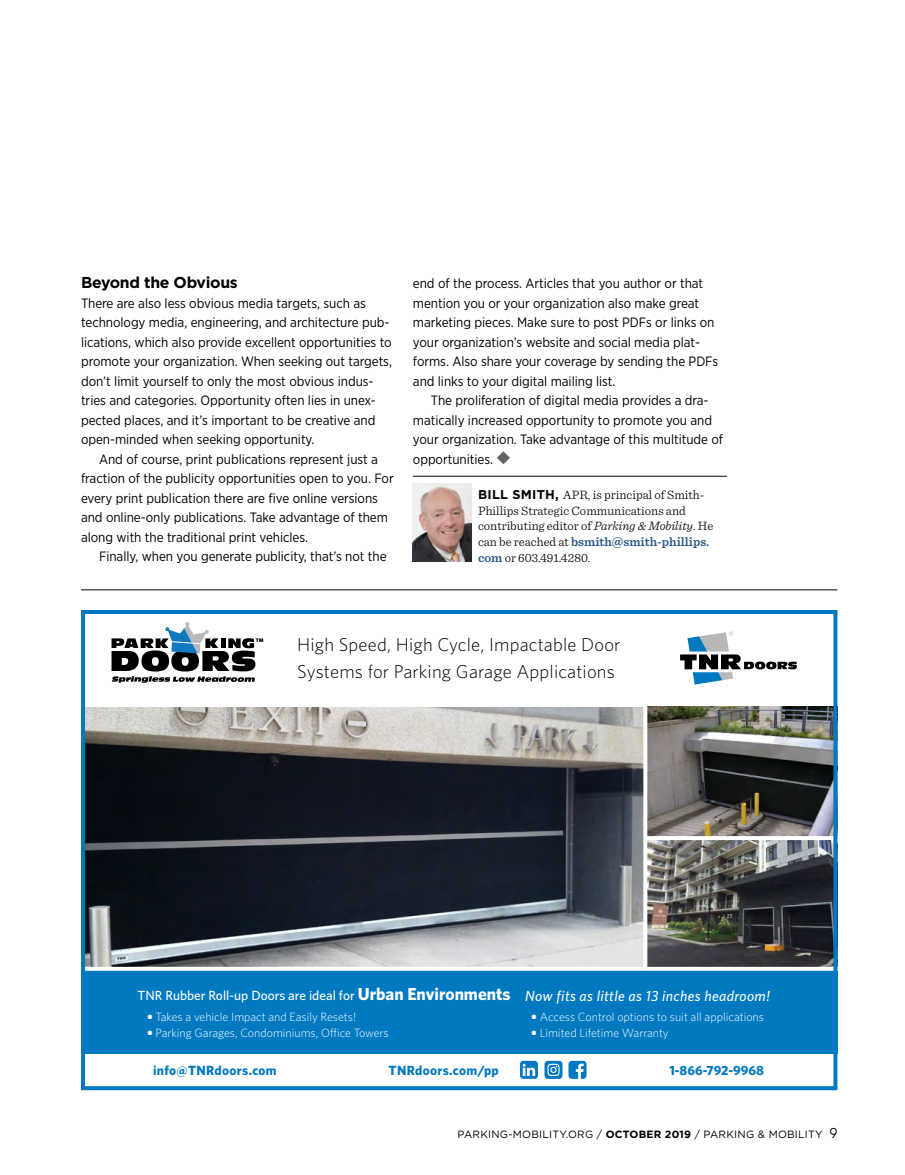
<style>
.page{position:relative;width:905px;height:1175px;background:#fff}
.page>*{position:absolute;margin:0;border:0;box-sizing:border-box;transform-origin:0 0}
.t1{font:300 18.6px/26.7px "Whitney";letter-spacing:.01em;color:#000}
.Subhead{font:700 15.75px "Gotham";letter-spacing:-.02em;color:#000}
.t2{font:italic 500 14.7px "Whitney";letter-spacing:.025em;color:#fff}
.Department_Text{font:13.5px/19.5px "Gotham Narrow";letter-spacing:-.005em;color:#000}
.Department_Text_NI{font:13.5px/19.5px "Gotham Narrow";letter-spacing:-.005em;color:#000}
.t3{font:700 13.35px "Whitney";letter-spacing:.025em;color:#0079c1}
.t4{font:700 13.35px "Whitney";color:#0079c1}
.Biography{font:300 12.75px/15.8px "Sentinel";color:#000}
.t5{font:300 12px "Whitney";color:#fff}
.t6{font:10.5px "Gotham";letter-spacing:.02em;color:#000}
.s1{color:#636466}
.s2{font-family:"Gotham";font-weight:700}
.s3{font-style:italic}
.s4{font-weight:600;color:#285886}
.s5{font-style:normal;font-size:13.35px}
.s6{font-weight:700;font-style:normal;font-size:17.4px}
.s7{font-weight:700}
.s8{font-family:"ITC Avant Garde Std";font-size:13.5px}
</style>
<div class="page">
<hr style="left:413px;top:476px;width:313px;height:1px;background:#000">
<img style="left:413px;top:484px;width:58px;height:78px">
<hr style="left:81px;top:589px;width:756px;height:1px;background:#000">
<img style="left:86px;top:707px;width:557px;height:259px">
<div style="left:81px;top:970px;width:756px;height:96px;background:#0079c1"></div>
<div style="left:81px;top:1054px;width:756px;height:36px;background:#fff"></div>
<img style="left:647px;top:706px;width:185px;height:260px">
<svg style="left:680px;top:631px;width:117px;height:53px"></svg>
<svg style="left:643px;top:707px;width:1px;height:233px"></svg>
<hr style="left:645px;top:836px;width:192px;height:4px;background:#fff">
<svg style="left:111px;top:622px;width:152px;height:60px"></svg>
<svg style="left:520px;top:1060px;width:18px;height:18px"></svg>
<svg style="left:568px;top:1060px;width:18px;height:18px"></svg>
<svg style="left:544px;top:1060px;width:18px;height:18px"></svg>
<svg style="left:86px;top:966px;width:746px;height:1px"></svg>
<div style="left:81px;top:610px;width:756px;height:480px;border:4px solid #0079c1"></div>
<p class="Subhead" style="left:81px;top:272px;width:158px">Beyond the Obvious</p>
<p class="Department_Text_NI" style="left:81px;top:293px;width:312px">There are also less obvious media targets, such as technology media, engineering, and architecture pub&shy;lications, which also provide excellent opportunities to promote your organization. When seeking out targets, don’t limit yourself to only the most obvious indus&shy;tries and categories. Opportunity often lies in unex&shy;pected places, and it’s important to be creative and open-minded when seeking opportunity.</p>
<p class="Department_Text" style="left:81px;top:449px;width:314px;text-indent:18px">And of course, print publications represent just a fraction of the publicity opportunities open to you. For every print publication there are five online versions and online-only publications. Take advantage of them along with the traditional print vehicles.</p>
<p class="Department_Text" style="left:99px;top:546px;width:289px">Finally, when you generate publicity, that’s not the</p>
<p class="Department_Text" style="left:413px;top:273px;width:307px">end of the process. Articles that you author or that mention you or your organization also make great marketing pieces. Make sure to post PDFs or links on your organization’s website and social media plat&shy;forms. Also share your coverage by sending the PDFs and links to your digital mailing list.</p>
<p class="Department_Text" style="left:413px;top:390px;width:312px;text-indent:18px">The proliferation of digital media provides a dra&shy;matically increased opportunity to promote you and your organization. Take advantage of this multitude of opportunities. <span class="s1">◆</span></p>
<p class="Biography" style="left:478px;top:486px;width:237px"><span class="s2">BILL SMITH,</span> APR, is principal of Smith-Phillips Strategic Communications and contributing editor of <span class="s3">Parking &amp; Mobility</span>. He can be reached at <span class="s4">bsmith@smith-phillips. com</span> or 603.491.4280.</p>
<p class="t1" style="left:297px;top:631px;width:325px">High Speed, High Cycle, Impactable Door<br>Systems for Parking Garage Applications</p>
<p class="t2" style="left:137px;top:987px;width:634px"><span class="s5">TNR Rubber Roll-up Doors are ideal for</span> <span class="s6">Urban Environments</span> Now fits as little as 13 inches headroom!</p>
<p class="t5" style="left:147px;top:1009px;width:211px"><span class="s7">•</span> Takes a vehicle Impact and Easily Resets!</p>
<p class="t5" style="left:531px;top:1009px;width:234px"><span class="s7">•</span> Access Control options to suit all applications</p>
<p class="t5" style="left:147px;top:1025px;width:243px"><span class="s7">•</span> Parking Garages, Condominiums, Office Towers</p>
<p class="t5" style="left:531px;top:1025px;width:139px"><span class="s7">•</span> Limited Lifetime Warranty</p>
<p class="t3" style="left:153px;top:1061px;width:125px">info@TNRdoors.com</p>
<p class="t3" style="left:388px;top:1061px;width:112px">TNRdoors.com/pp</p>
<p class="t4" style="left:669px;top:1061px;width:96px">1-866-792-9968</p>
<p class="t6" style="left:457px;top:1127px;width:381px">PARKING-MOBILITY.ORG / <span class="s7">OCTOBER 2019</span> / PARKING &amp; MOBILITY <span class="s8">9</span></p>
</div>
